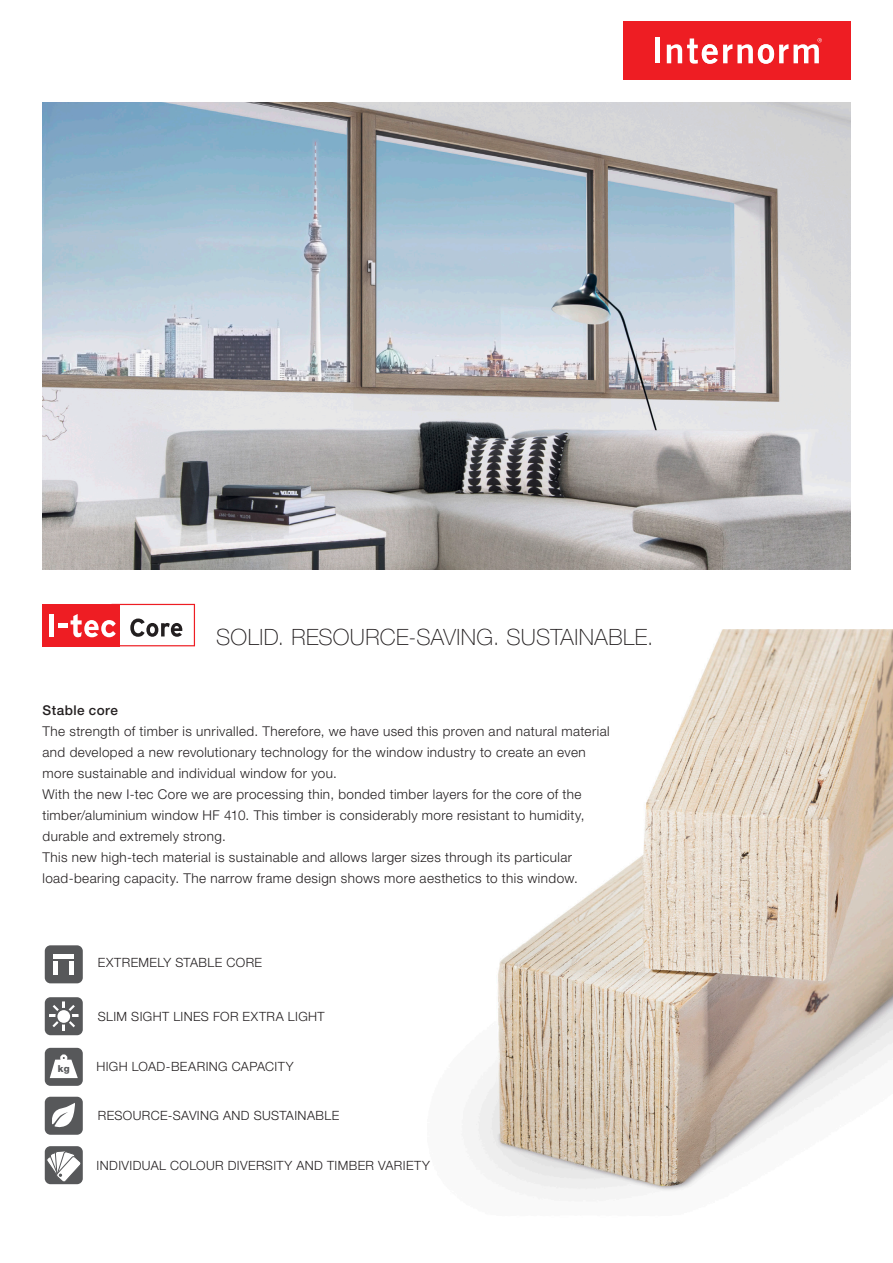
<style>
.page{position:relative;width:893px;height:1263px;background:#fff}
.page>*{position:absolute;margin:0;border:0;box-sizing:border-box;transform-origin:0 0}
.SUBLINE{font:100 22.5px "Helvetica Neue LT Pro";letter-spacing:.02em;color:#231f20}
.LAUFTEXT{font:300 13.5px/21px "Helvetica Neue LT Pro";letter-spacing:.03em;color:#231f20}
.t1{font:300 12.75px "Helvetica Neue LT Pro";letter-spacing:.03em;color:#231f20}
.FLIESSTEXT{font:800 9.6px "Helvetica Neue LT Pro";color:#57585a}
.s1{font-weight:500}
</style>
<div class="page">
<img style="left:174px;top:629px;width:719px;height:572px">
<svg style="left:43px;top:102px;width:807px;height:468px;background:#b1b8be"></svg>
<div style="left:43px;top:604px;width:77px;height:42px;background:#ee1d23"></div>
<div style="left:49px;top:615px;width:5px;height:22px;background:#fff"></div>
<div style="left:59px;top:623px;width:9px;height:5px;background:#fff"></div>
<svg style="left:71px;top:604px;width:124px;height:42px"></svg>
<div style="left:44px;top:996px;width:40px;height:40px;background:#57585a;border-radius:7px"></div>
<div style="left:43px;top:995px;width:42px;height:42px;border:2px solid #fff;border-radius:7px"></div>
<hr style="left:49px;top:1015px;width:30px;height:2px;background:#fff">
<hr style="left:63px;top:1001px;width:2px;height:30px;background:#fff">
<svg style="left:52px;top:1004px;width:24px;height:24px"></svg>
<div style="left:44px;top:1145px;width:40px;height:40px;background:#57585a;border-radius:7px"></div>
<div style="left:43px;top:1144px;width:42px;height:42px;border:2px solid #fff;border-radius:7px"></div>
<svg style="left:46px;top:1148px;width:36px;height:38px"></svg>
<div style="left:44px;top:1047px;width:40px;height:40px;background:#57585a;border-radius:7px"></div>
<div style="left:43px;top:1045px;width:42px;height:43px;border:2px solid #fff;border-radius:7px"></div>
<svg style="left:50px;top:1059px;width:28px;height:19px"></svg>
<div style="left:60px;top:1054px;width:7px;height:7px;border:2px solid #fff;border-radius:50%"></div>
<div style="left:44px;top:1095px;width:40px;height:41px;background:#57585a;border-radius:7px"></div>
<div style="left:43px;top:1094px;width:42px;height:43px;border:2px solid #fff;border-radius:7px"></div>
<svg style="left:52px;top:1103px;width:23px;height:25px"></svg>
<div style="left:44px;top:944px;width:40px;height:40px;background:#57585a;border-radius:7px"></div>
<div style="left:43px;top:943px;width:42px;height:42px;border:2px solid #fff;border-radius:7px"></div>
<div style="left:53px;top:961px;width:5px;height:13px;background:#fff"></div>
<hr style="left:70px;top:961px;width:4px;height:13px;background:#fff">
<div style="left:53px;top:954px;width:21px;height:5px;background:#fff"></div>
<div style="left:623px;top:21px;width:227px;height:59px;background:#ee1d23"></div>
<hr style="left:655px;top:37px;width:4px;height:26px;background:#fff">
<svg style="left:667px;top:38px;width:50px;height:26px"></svg>
<svg style="left:723px;top:38px;width:99px;height:26px"></svg>
<p class="SUBLINE" style="left:216px;top:624px;width:439px">SOLID. RESOURCE-SAVING. SUSTAINABLE.</p>
<p class="LAUFTEXT" style="left:43px;top:699px;width:569px"><span class="s1">Stable core<br></span>The strength of timber is unrivalled. Therefore, we have used this proven and natural material and developed a new revolutionary technology for the window industry to create an even more sustainable and individual window for you.</p>
<p class="LAUFTEXT" style="left:43px;top:783px;width:543px">With the new I-tec Core we are processing thin, bonded timber layers for the core of the timber/aluminium window HF 410. This timber is considerably more resistant to humidity, durable and extremely strong.<br>This new high-tech material is sustainable and allows larger sizes through its particular load-bearing capacity. The narrow frame design shows more aesthetics to this window.</p>
<p class="t1" style="left:98px;top:955px;width:166px">EXTREMELY STABLE CORE</p>
<p class="t1" style="left:98px;top:1008px;width:228px">SLIM SIGHT LINES FOR EXTRA LIGHT</p>
<p class="FLIESSTEXT" style="left:58px;top:1063px;width:13px">kg</p>
<p class="t1" style="left:96px;top:1059px;width:199px">HIGH LOAD-BEARING CAPACITY</p>
<p class="t1" style="left:98px;top:1108px;width:243px">RESOURCE-SAVING AND SUSTAINABLE</p>
<p class="t1" style="left:97px;top:1157px;width:335px">INDIVIDUAL COLOUR DIVERSITY AND TIMBER VARIETY</p>
</div>
